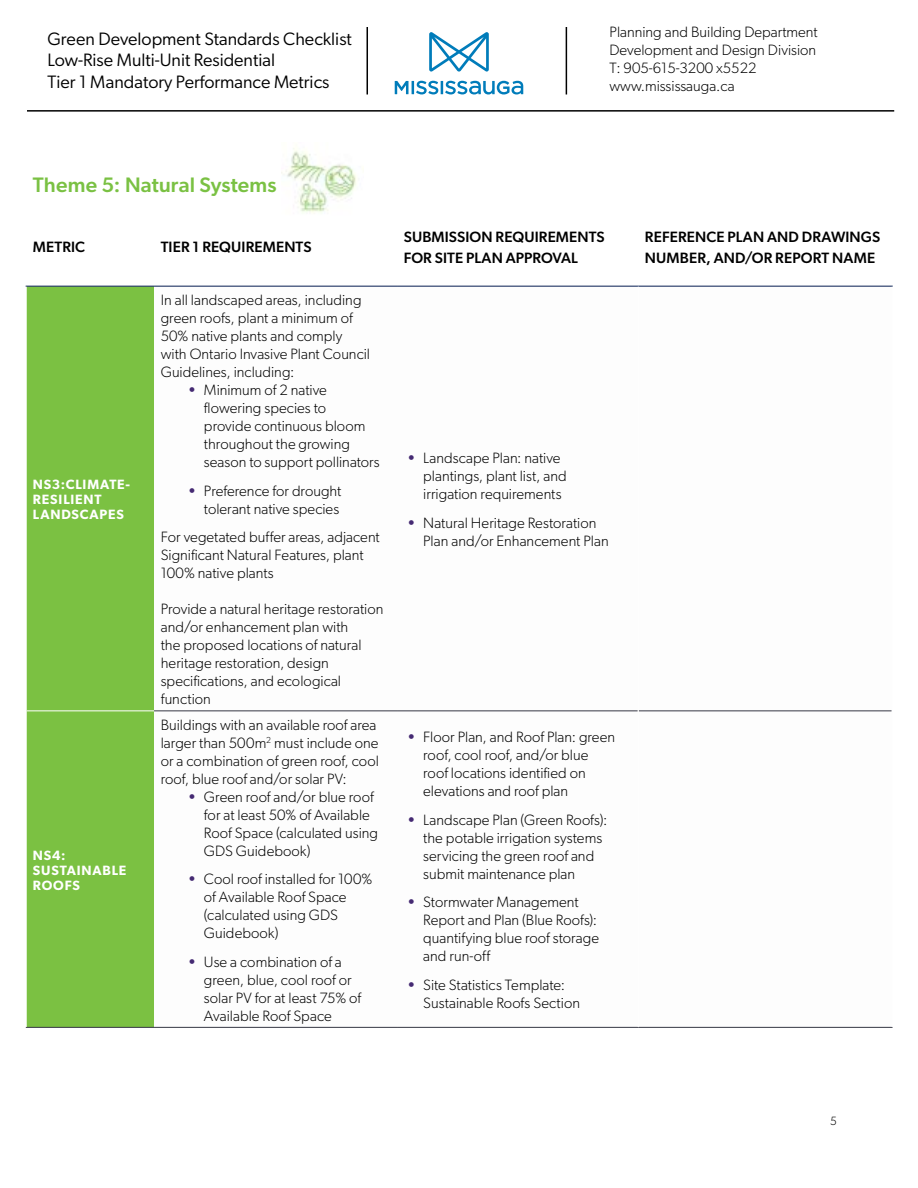
<style>
.page{position:relative;width:918px;height:1188px;background:#fff}
.page>*{position:absolute;margin:0;border:0;box-sizing:border-box;transform-origin:0 0}
.t1{font:500 21px "Gibson";letter-spacing:.01em;color:#7ac143}
.t2{font:18px/21.6px "Gibson";color:#000}
.t3{font:300 15px/18px "Gibson";color:#000}
.t4{font:500 15px/21px "Gibson";letter-spacing:.01em;color:#000}
.t5{font:600 13.5px/15px "Gibson";letter-spacing:.06em;color:#fff}
.t6{font:300 12px "Gibson";color:#000}
.s1{font-weight:500;color:#452a73}
</style>
<div class="page">
<svg style="left:27px;top:285px;width:865px;height:1px"></svg>
<div style="left:27px;top:287px;width:127px;height:740px;background:#7bc142"></div>
<hr style="left:154px;top:710px;width:243px;height:1px;background:#353744">
<hr style="left:397px;top:710px;width:241px;height:1px;background:#353744">
<hr style="left:154px;top:1027px;width:243px;height:1px;background:#353744">
<hr style="left:397px;top:1027px;width:241px;height:1px;background:#353744">
<hr style="left:153px;top:207px;width:2px;height:79px;background:#fff">
<hr style="left:396px;top:207px;width:2px;height:79px;background:#fff">
<hr style="left:638px;top:207px;width:1px;height:79px;background:#fff">
<hr style="left:26px;top:286px;width:128px;height:1px;background:#203564">
<hr style="left:154px;top:286px;width:243px;height:1px;background:#203564">
<hr style="left:397px;top:286px;width:241px;height:1px;background:#203564">
<hr style="left:638px;top:286px;width:255px;height:1px;background:#203564">
<hr style="left:639px;top:710px;width:253px;height:1px;background:#353744">
<hr style="left:638px;top:1027px;width:255px;height:1px;background:#353744">
<hr style="left:26px;top:1027px;width:128px;height:1px;background:#353744">
<hr style="left:27px;top:710px;width:127px;height:1px;background:#fff">
<img style="left:281px;top:148px;width:76px;height:65px">
<hr style="left:27px;top:110px;width:867px;height:2px;background:#000">
<hr style="left:367px;top:27px;width:1px;height:67px;background:#000">
<hr style="left:566px;top:27px;width:1px;height:67px;background:#000">
<svg style="left:395px;top:81px;width:128px;height:13px"></svg>
<svg style="left:429px;top:32px;width:60px;height:40px"></svg>
<p class="t2" style="left:48px;top:27px;width:306px">Green Development Standards Checklist<br>Low-Rise Multi-Unit Residential<br>Tier 1 Mandatory Performance Metrics</p>
<p class="t3" style="left:609px;top:23px;width:210px">Planning and Building Department<br>Development and Design Division<br>T: 905-615-3200 x5522 www.mississauga.ca</p>
<h1 class="t1" style="left:33px;top:172px;width:245px">Theme 5: Natural Systems</h1>
<p class="t4" style="left:33px;top:237px;width:54px">METRIC</p>
<p class="t4" style="left:161px;top:237px;width:152px">TIER 1 REQUIREMENTS</p>
<p class="t4" style="left:404px;top:226px;width:203px">SUBMISSION REQUIREMENTS<br>FOR SITE PLAN APPROVAL</p>
<p class="t4" style="left:645px;top:226px;width:237px">REFERENCE PLAN AND DRAWINGS<br>NUMBER, AND/OR REPORT NAME</p>
<p class="t5" style="left:33px;top:477px;width:99px">NS3:CLIMATE-<br>RESILIENT<br>LANDSCAPES</p>
<p class="t5" style="left:33px;top:847px;width:95px">NS4:<br>SUSTAINABLE<br>ROOFS</p>
<p class="t3" style="left:161px;top:291px;width:211px">In all landscaped areas, including green roofs, plant a minimum of<br>50% native plants and comply with Ontario Invasive Plant Council<br>Guidelines, including:</p>
<p class="t3" style="left:204px;top:381px;width:177px;text-indent:-16px"><span class="s1">•</span> Minimum of 2 native flowering species to<br>provide continuous bloom throughout the growing season to support pollinators</p>
<p class="t3" style="left:188px;top:481px;width:155px;text-align:right"><span class="s1">•</span> Preference for drought tolerant native species</p>
<p class="t3" style="left:161px;top:528px;width:221px">For vegetated buffer areas, adjacent<br>Significant Natural Features, plant<br>100% native plants</p>
<p class="t3" style="left:161px;top:600px;width:224px">Provide a natural heritage restoration and/or enhancement plan with<br>the proposed locations of natural heritage restoration, design specifications, and ecological function</p>
<p class="t3" style="left:161px;top:715px;width:220px">Buildings with an available roof area larger than 500m<sup>2</sup> must include one or a combination of green roof, cool roof, blue roof and/or solar PV:</p>
<p class="t3" style="left:204px;top:787px;width:176px;text-indent:-16px"><span class="s1">•</span> Green roof and/or blue roof for at least 50% of Available<br>Roof Space (calculated using<br>GDS Guidebook)</p>
<p class="t3" style="left:204px;top:870px;width:170px;text-indent:-16px"><span class="s1">•</span> Cool roof installed for 100% of Available Roof Space (calculated using GDS<br>Guidebook)</p>
<p class="t3" style="left:204px;top:952px;width:159px;text-indent:-16px"><span class="s1">•</span> Use a combination of a green, blue, cool roof or solar PV for at least 75% of<br>Available Roof Space</p>
<p class="t3" style="left:423px;top:449px;width:145px;text-indent:-16px"><span class="s1">•</span> Landscape Plan: native plantings, plant list, and irrigation requirements</p>
<p class="t3" style="left:423px;top:514px;width:187px;text-indent:-16px"><span class="s1">•</span> Natural Heritage Restoration<br>Plan and/or Enhancement Plan</p>
<p class="t3" style="left:423px;top:728px;width:193px;text-indent:-16px"><span class="s1">•</span> Floor Plan, and Roof Plan: green roof, cool roof, and/or blue roof locations identified on elevations and roof plan</p>
<p class="t3" style="left:423px;top:811px;width:186px;text-indent:-16px"><span class="s1">•</span> Landscape Plan (Green Roofs): the potable irrigation systems servicing the green roof and submit maintenance plan</p>
<p class="t3" style="left:423px;top:893px;width:177px;text-indent:-16px"><span class="s1">•</span> Stormwater Management<br>Report and Plan (Blue Roofs): quantifying blue roof storage and run-off</p>
<p class="t3" style="left:423px;top:976px;width:158px;text-indent:-16px"><span class="s1">•</span> Site Statistics Template:<br>Sustainable Roofs Section</p>
<p class="t6" style="left:830px;top:1114px;width:8px">5</p>
</div>
